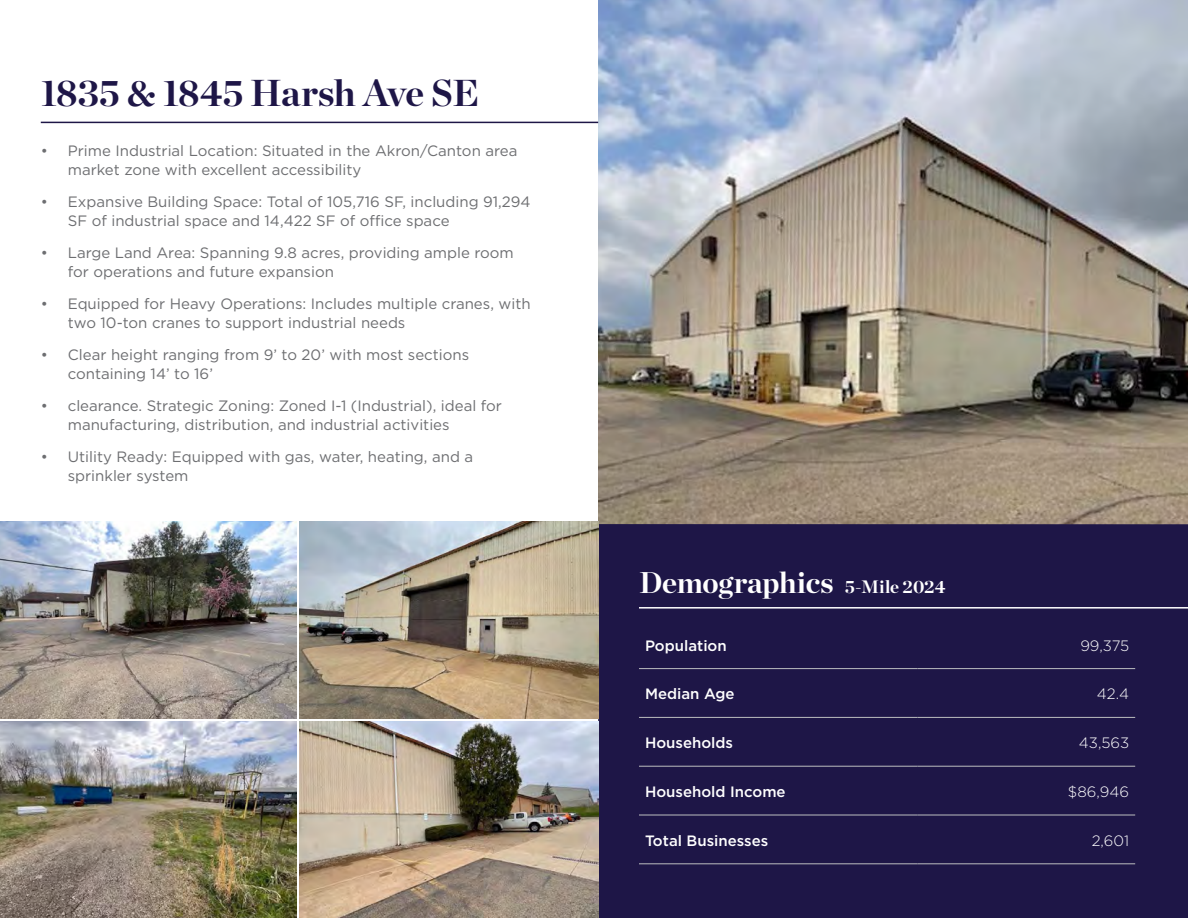
<style>
.page{position:relative;width:1188px;height:918px;background:#fff}
.page>*{position:absolute;margin:0;border:0;box-sizing:border-box;transform-origin:0 0}
.t1{font:700 37.5px "Chronicle Display";letter-spacing:-.015em;color:#1e1647}
.t2{font:700 30px "Chronicle Display";letter-spacing:-.005em;color:#fff}
.t3{font:15px/19.5px "Gotham";color:#6d6e71}
.t4{font:500 15px "Gotham";color:#fff}
.t5{font:300 15px "Gotham";color:#fff}
.s1{font-size:18px}
</style>
<div class="page">
<img style="left:598px;top:0;width:590px;height:524px">
<div style="left:598px;top:524px;width:590px;height:394px;background:#1e1647"></div>
<hr style="left:639px;top:668px;width:278px;height:1px;background:#bcbec0">
<hr style="left:917px;top:668px;width:218px;height:1px;background:#bcbec0">
<hr style="left:639px;top:717px;width:278px;height:1px;background:#bcbec0">
<hr style="left:917px;top:717px;width:218px;height:1px;background:#bcbec0">
<hr style="left:639px;top:766px;width:278px;height:1px;background:#bcbec0">
<hr style="left:917px;top:766px;width:218px;height:1px;background:#bcbec0">
<hr style="left:639px;top:815px;width:278px;height:1px;background:#bcbec0">
<hr style="left:917px;top:815px;width:218px;height:1px;background:#bcbec0">
<hr style="left:639px;top:864px;width:278px;height:1px;background:#bcbec0">
<hr style="left:917px;top:864px;width:218px;height:1px;background:#bcbec0">
<hr style="left:41px;top:122px;width:557px;height:1px;background:#1e1647">
<hr style="left:639px;top:607px;width:549px;height:2px;background:#fff">
<img style="left:0;top:521px;width:296px;height:197px">
<img style="left:0;top:721px;width:296px;height:197px">
<img style="left:299px;top:521px;width:299px;height:197px">
<img style="left:299px;top:721px;width:299px;height:197px">
<h1 class="t1" style="left:41px;top:62px;width:440px">1835 &amp; 1845 Harsh Ave SE</h1>
<p class="t3" style="left:68px;top:141px;width:451px;text-indent:-27px">• Prime Industrial Location: Situated in the Akron/Canton area market zone with excellent accessibility</p>
<p class="t3" style="left:68px;top:192px;width:464px;text-indent:-27px">• Expansive Building Space: Total of 105,716 SF, including 91,294<br>SF of industrial space and 14,422 SF of office space</p>
<p class="t3" style="left:68px;top:243px;width:447px;text-indent:-27px">• Large Land Area: Spanning 9.8 acres, providing ample room for operations and future expansion</p>
<p class="t3" style="left:68px;top:294px;width:464px;text-indent:-27px">• Equipped for Heavy Operations: Includes multiple cranes, with two 10-ton cranes to support industrial needs</p>
<p class="t3" style="left:68px;top:345px;width:403px;text-indent:-27px">• Clear height ranging from 9’ to 20’ with most sections containing 14’ to 16’</p>
<p class="t3" style="left:68px;top:396px;width:436px;text-indent:-27px">• clearance. Strategic Zoning: Zoned I-1 (Industrial), ideal for manufacturing, distribution, and industrial activities</p>
<p class="t3" style="left:68px;top:447px;width:407px;text-indent:-27px">• Utility Ready: Equipped with gas, water, heating, and a sprinkler system</p>
<h2 class="t2" style="left:639px;top:558px;width:308px">Demographics <span class="s1">5-Mile 2024</span></h2>
<p class="t4" style="left:645px;top:635px;width:83px">Population</p>
<p class="t5" style="left:1080px;top:636px;width:50px">99,375</p>
<p class="t4" style="left:645px;top:684px;width:91px">Median Age</p>
<p class="t5" style="left:1097px;top:685px;width:34px">42.4</p>
<p class="t4" style="left:645px;top:733px;width:90px">Households</p>
<p class="t5" style="left:1079px;top:733px;width:52px">43,563</p>
<p class="t4" style="left:645px;top:782px;width:142px">Household Income</p>
<p class="t5" style="left:1068px;top:782px;width:63px">$86,946</p>
<p class="t4" style="left:645px;top:831px;width:125px">Total Businesses</p>
<p class="t5" style="left:1092px;top:831px;width:39px">2,601</p>
</div>
